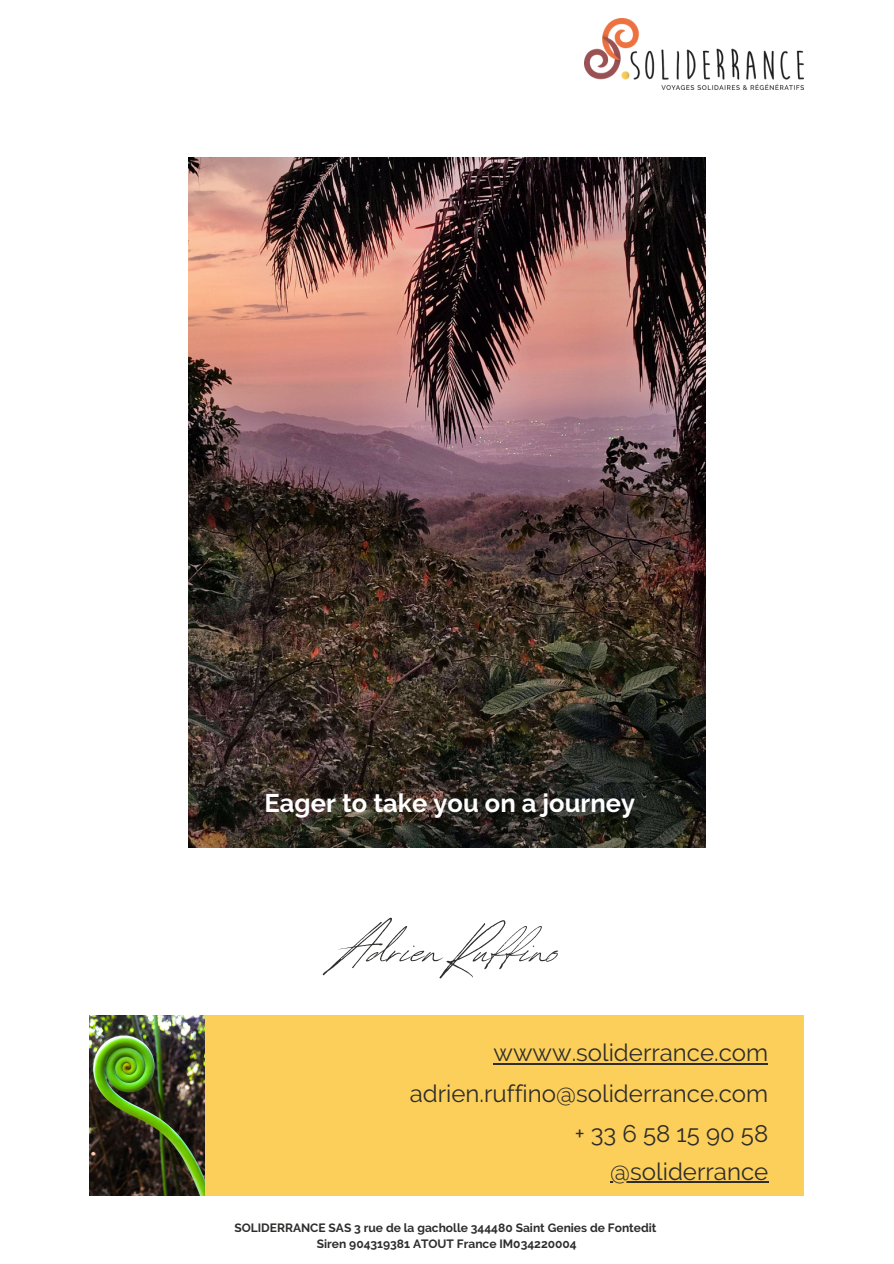
<style>
.page{position:relative;width:894px;height:1264px;background:#fff}
.page>*{position:absolute;margin:0;border:0;box-sizing:border-box;transform-origin:0 0}
.t1{font:61.5px "Revive 80 Signature";color:#2e2d2c}
.t2{font:700 25.5px "Raleway";color:#fff}
.t3{font:24px "Raleway";color:#2e2d2c}
.t4{font:24px "Raleway";letter-spacing:.125em;color:#2e2d2c}
.t5{font:700 12px "Raleway";color:#2e2d2c}
</style>
<div class="page">
<div style="left:89px;top:1015px;width:715px;height:180px;background:#fccf5a"></div>
<img style="left:89px;top:1015px;width:115px;height:180px">
<img style="left:584px;top:19px;width:219px;height:71px">
<img style="left:188px;top:157px;width:517px;height:690px">
<hr style="left:493px;top:1062px;width:275px;height:2px;background:#2e2d2c">
<hr style="left:610px;top:1181px;width:158px;height:2px;background:#2e2d2c">
<p class="t2" style="left:264px;top:787px;width:372px">Eager to take you on a journey</p>
<h3 class="t1" style="left:335px;top:903px;width:224px">Adrien Ruf ino</h3>
<p class="t3" style="left:493px;top:1038px;width:276px">wwww.soliderrance.com</p>
<p class="t3" style="left:409px;top:1079px;width:360px">adrien.ruffino@soliderrance.com</p>
<h2 class="t4" style="left:574px;top:1118px;width:195px">+33658159058</h2>
<h1 class="t3" style="left:610px;top:1157px;width:159px">@soliderrance</h1>
<h3 class="t5" style="left:234px;top:1221px;width:423px">SOLIDERRANCE SAS 3 rue de la gacholle 344480 Saint Genies de Fontedit</h3>
<h3 class="t5" style="left:317px;top:1237px;width:261px">Siren 904319381 ATOUT France IM034220004</h3>
</div>
